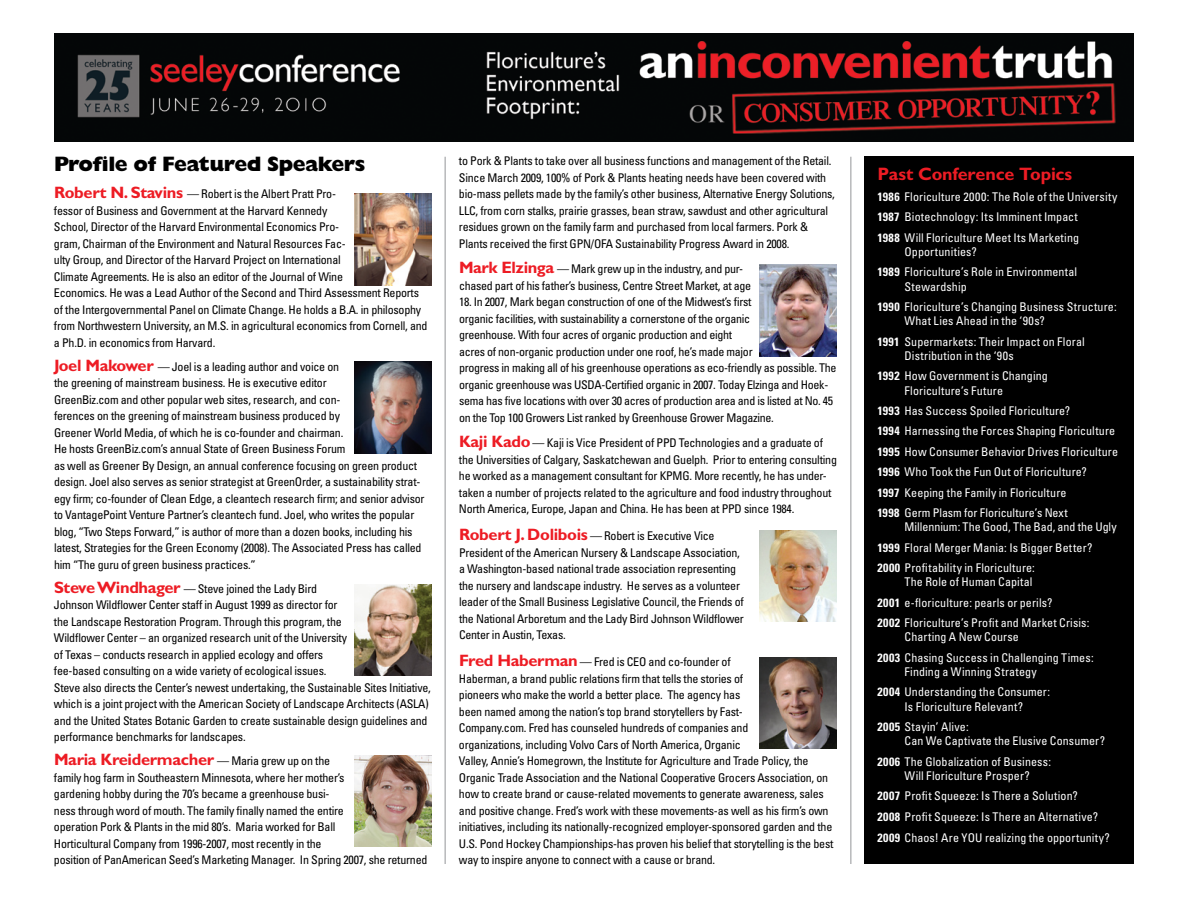
<style>
.page{position:relative;width:1188px;height:918px;background:#fff}
.page>*{position:absolute;margin:0;border:0;box-sizing:border-box;transform-origin:0 0}
.t1{font:800 21px "Gill Sans Std";letter-spacing:-.025em;color:#000}
.t2{font:700 18px "Gill Sans Std";letter-spacing:-.01em;color:#ed1c24}
.t3{font:700 16.5px "Gill Sans Std";letter-spacing:-.02em;color:#ed1c24}
.t4{font:condensed 12px/16.5px "Univers LT Std";letter-spacing:-.02em;color:#000}
.t5{font:condensed 12px/20.4px "Univers LT Std";letter-spacing:.01em;color:#fff}
.s1{font-family:"Gill Sans Std";font-weight:700;font-stretch:normal;font-size:16.5px;color:#ed1c24}
.s2{font-family:"Univers LT Std";font-weight:400;font-stretch:condensed;font-size:12px;color:#000}
.s3{font-weight:700}
</style>
<div class="page">
<hr style="left:445px;top:157px;width:1px;height:707px;background:#939598">
<div style="left:864px;top:157px;width:270px;height:707px;background:#000"></div>
<hr style="left:851px;top:157px;width:1px;height:707px;background:#939598">
<img style="left:354px;top:193px;width:78px;height:92px">
<img style="left:354px;top:362px;width:78px;height:92px">
<img style="left:354px;top:584px;width:78px;height:92px">
<img style="left:354px;top:755px;width:78px;height:92px">
<img style="left:759px;top:265px;width:78px;height:91px">
<img style="left:759px;top:530px;width:78px;height:92px">
<img style="left:54px;top:34px;width:1080px;height:108px">
<img style="left:759px;top:657px;width:78px;height:92px">
<h1 class="t1" style="left:54px;top:152px;width:313px">Profile of Featured Speakers</h1>
<p class="t4" style="left:54px;top:185px;width:375px"><span class="s1">Robert N. Stavins</span> — Robert is the Albert Pratt Pro-<br>fessor of Business and Government at the Harvard Kennedy<br>School, Director of the Harvard Environmental Economics Pro-<br>gram, Chairman of the Environment and Natural Resources Fac-<br>ulty Group, and Director of the Harvard Project on International<br>Climate Agreements. He is also an editor of the Journal of Wine<br>Economics. He was a Lead Author of the Second and Third Assessment Reports of the Intergovernmental Panel on Climate Change. He holds a B.A. in philosophy from Northwestern University, an M.S. in agricultural economics from Cornell, and a Ph.D. in economics from Harvard.</p>
<p class="t4" style="left:54px;top:358px;width:372px"><span class="s1">Joel Makower</span> — Joel is a leading author and voice on<br>the greening of mainstream business. He is executive editor<br>GreenBiz.com and other popular web sites, research, and con-<br>ferences on the greening of mainstream business produced by<br>Greener World Media, of which he is co-founder and chairman.<br>He hosts GreenBiz.com’s annual State of Green Business Forum<br>as well as Greener By Design, an annual conference focusing on green product design. Joel also serves as senior strategist at GreenOrder, a sustainability strat&shy;egy firm; co-founder of Clean Edge, a cleantech research firm; and senior advisor to VantagePoint Venture Partner’s cleantech fund. Joel, who writes the popular blog, “Two Steps Forward,” is author of more than a dozen books, including his latest, Strategies for the Green Economy (2008). The Associated Press has called him “The guru of green business practices.”</p>
<p class="t4" style="left:54px;top:580px;width:378px"><span class="s1">Steve Windhager</span> — Steve joined the Lady Bird<br>Johnson Wildflower Center staff in August 1999 as director for<br>the Landscape Restoration Program. Through this program, the<br>Wildflower Center – an organized research unit of the University<br>of Texas – conducts research in applied ecology and offers<br>fee-based consulting on a wide variety of ecological issues.<br>Steve also directs the Center’s newest undertaking, the Sustainable Sites Initiative, which is a joint project with the American Society of Landscape Architects (ASLA) and the United States Botanic Garden to create sustainable design guidelines and performance benchmarks for landscapes.</p>
<h3 class="t3" style="left:54px;top:750px;width:278px">Maria Kreidermacher <span class="s2">— Maria grew up on the</span></h3>
<p class="t4" style="left:54px;top:769px;width:375px">family hog farm in Southeastern Minnesota, where her mother’s<br>gardening hobby during the 70’s became a greenhouse busi-<br>ness through word of mouth. The family finally named the entire<br>operation Pork &amp; Plants in the mid 80’s. Maria worked for Ball<br>Horticultural Company from 1996-2007, most recently in the<br>position of PanAmerican Seed’s Marketing Manager. In Spring 2007, she returned</p>
<p class="t4" style="left:459px;top:153px;width:377px">to Pork &amp; Plants to take over all business functions and management of the Retail.<br>Since March 2009, 100% of Pork &amp; Plants heating needs have been covered with bio-mass pellets made by the family’s other business, Alternative Energy Solutions, LLC, from corn stalks, prairie grasses, bean straw, sawdust and other agricultural residues grown on the family farm and purchased from local farmers. Pork &amp; Plants received the first GPN/OFA Sustainability Progress Award in 2008.</p>
<p class="t4" style="left:459px;top:261px;width:294px"><span class="s1">Mark Elzinga</span> — Mark grew up in the industry, and pur&shy;chased part of his father’s business, Centre Street Market, at age</p>
<p class="t4" style="left:459px;top:294px;width:379px">18. In 2007, Mark began construction of one of the Midwest’s first<br>organic facilities, with sustainability a cornerstone of the organic<br>greenhouse. With four acres of organic production and eight<br>acres of non-organic production under one roof, he’s made major<br>progress in making all of his greenhouse operations as eco-friendly as possible. The organic greenhouse was USDA-Certified organic in 2007. Today Elzinga and Hoek&shy;sema has five locations with over 30 acres of production area and is listed at No. 45 on the Top 100 Growers List ranked by Greenhouse Grower Magazine.</p>
<p class="t4" style="left:459px;top:435px;width:380px"><span class="s1">Kaji Kado</span> — Kaji is Vice President of PPD Technologies and a graduate of the Universities of Calgary, Saskatchewan and Guelph. Prior to entering consulting he worked as a management consultant for KPMG. More recently, he has under&shy;taken a number of projects related to the agriculture and food industry throughout North America, Europe, Japan and China. He has been at PPD since 1984.</p>
<p class="t4" style="left:459px;top:528px;width:286px"><span class="s1">Robert J. Dolibois</span> — Robert is Executive Vice President of the American Nursery &amp; Landscape Association, a Washington-based national trade association representing the nursery and landscape industry. He serves as a volunteer leader of the Small Business Legislative Council, the Friends of the National Arboretum and the Lady Bird Johnson Wildflower Center in Austin, Texas.</p>
<p class="t4" style="left:459px;top:654px;width:376px"><span class="s1">Fred Haberman</span> — Fred is CEO and co-founder of<br>Haberman, a brand public relations firm that tells the stories of<br>pioneers who make the world a better place. The agency has<br>been named among the nation’s top brand storytellers by Fast-<br>Company.com. Fred has counseled hundreds of companies and<br>organizations, including Volvo Cars of North America, Organic<br>Valley, Annie’s Homegrown, the Institute for Agriculture and Trade Policy, the Organic Trade Association and the National Cooperative Grocers Association, on how to create brand or cause-related movements to generate awareness, sales and positive change. Fred’s work with these movements-as well as his firm’s own initiatives, including its nationally-recognized employer-sponsored garden and the U.S. Pond Hockey Championships-has proven his belief that storytelling is the best way to inspire anyone to connect with a cause or brand.</p>
<h2 class="t2" style="left:878px;top:163px;width:196px">Past Conference Topics</h2>
<p class="t5" style="left:878px;top:186px;width:241px"><span class="s3">1986</span> Floriculture 2000: The Role of the University<br><span class="s3">1987</span> Biotechnology: Its Imminent Impact<br><span class="s3">1988</span> Will Floriculture Meet Its Marketing</p>
<p class="t5" style="left:878px;top:241px;width:201px;text-indent:27px">Opportunities?<br><span class="s3">1989</span> Floriculture’s Role in Environmental</p>
<p class="t5" style="left:878px;top:276px;width:241px;text-indent:27px">Stewardship<br><span class="s3">1990</span> Floriculture’s Changing Business Structure:</p>
<p class="t5" style="left:878px;top:311px;width:209px;text-indent:27px">What Lies Ahead in the ‘90s?<br><span class="s3">1991</span> Supermarkets: Their Impact on Floral</p>
<p class="t5" style="left:878px;top:345px;width:172px;text-align:center">Distribution in the ‘90s<br><span class="s3">1992</span> How Government is Changing</p>
<p class="t5" style="left:878px;top:380px;width:242px;text-indent:27px">Floriculture’s Future<br><span class="s3">1993</span> Has Success Spoiled Floriculture?<br><span class="s3">1994</span> Harnessing the Forces Shaping Floriculture <span class="s3">1995</span> How Consumer Behavior Drives Floriculture <span class="s3">1996</span> Who Took the Fun Out of Floriculture?<br><span class="s3">1997</span> Keeping the Family in Floriculture<br><span class="s3">1998</span> Germ Plasm for Floriculture’s Next</p>
<p class="t5" style="left:878px;top:517px;width:241px;text-indent:27px">Millennium: The Good, The Bad, and the Ugly<br><span class="s3">1999</span> Floral Merger Mania: Is Bigger Better?<br><span class="s3">2000</span> Profitability in Floriculture:</p>
<p class="t5" style="left:878px;top:572px;width:214px;text-indent:27px">The Role of Human Capital<br><span class="s3">2001</span> e-floriculture: pearls or perils?<br><span class="s3">2002</span> Floriculture’s Profit and Market Crisis:</p>
<p class="t5" style="left:878px;top:627px;width:218px;text-indent:27px">Charting A New Course<br><span class="s3">2003</span> Chasing Success in Challenging Times:</p>
<p class="t5" style="left:878px;top:661px;width:174px;text-indent:27px">Finding a Winning Strategy<br><span class="s3">2004</span> Understanding the Consumer:</p>
<p class="t5" style="left:878px;top:696px;width:147px;text-indent:27px">Is Floriculture Relevant?<br><span class="s3">2005</span> Stayin’ Alive:</p>
<p class="t5" style="left:878px;top:731px;width:229px;text-indent:27px">Can We Captivate the Elusive Consumer?<br><span class="s3">2006</span> The Globalization of Business:</p>
<p class="t5" style="left:878px;top:765px;width:234px;text-indent:27px">Will Floriculture Prosper?<br><span class="s3">2007</span> Profit Squeeze: Is There a Solution?<br><span class="s3">2008</span> Profit Squeeze: Is There an Alternative?<br><span class="s3">2009</span> Chaos! Are YOU realizing the opportunity?</p>
</div>
